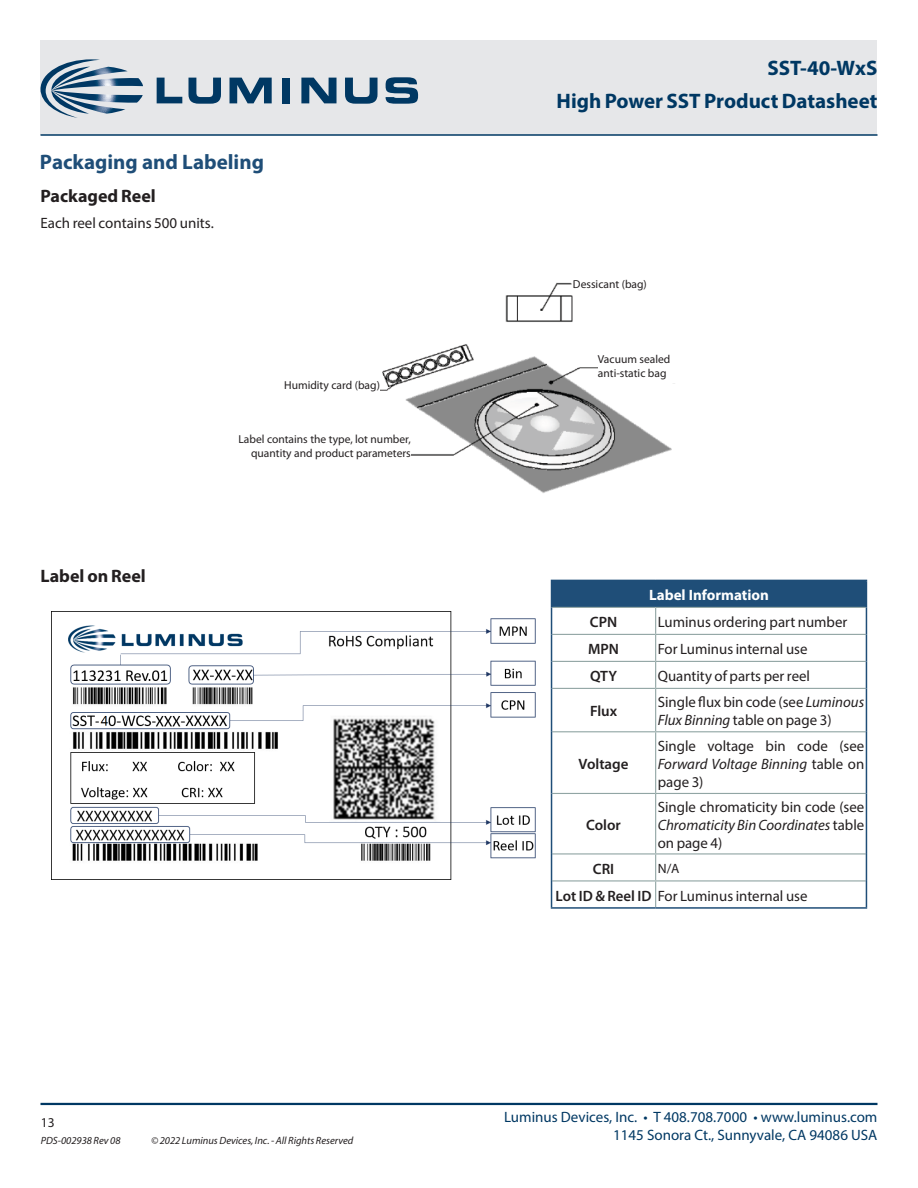
<style>
.page{position:relative;width:918px;height:1188px;background:#fff}
.page>*{position:absolute;margin:0;border:0;box-sizing:border-box;transform-origin:0 0}
.DS_Title1{font:700 21px/33px "Myriad Pro";color:#003863;text-align:right}
.t1{font:700 21px "Myriad Pro";color:#1f4e78}
.t2{font:700 18px "Myriad Pro";color:#231f20}
.t3{font:15.3px/21.9px "Calibri";color:#000;scale:.96 1}
.DS_Body_Bullet1{font:15px/18px "Myriad Pro";color:#231f20;text-align:justify}
.t4{font:15px "Myriad Pro";color:#003863}
.t5{font:600 15px "Myriad Pro";color:#231f20}
.t6{font:700 15px "Myriad Pro";color:#fff}
.DS_Body{font:13.5px "Myriad Pro";color:#231f20}
.zzFooterRight2{font:13.5px "Myriad Pro";color:#231f20}
.t7{font:11.55px/13.8px "Myriad Pro";color:#231f20}
.t8{font:10.65px/13px "Calibri";letter-spacing:.005em;color:#000}
.zzFooterRight1{font:italic 10.5px "Myriad Pro";color:#231f20}
.s1{font-style:inherit}
.s2{font-style:italic}
.s3{font-weight:600}
</style>
<div class="page">
<div style="left:40px;top:40px;width:838px;height:95px;background:#e6e7e9"></div>
<hr style="left:40px;top:1103px;width:838px;height:2px;background:#003863">
<hr style="left:40px;top:134px;width:838px;height:2px;background:#003863">
<svg style="left:41px;top:59px;width:102px;height:59px"></svg>
<svg style="left:157px;top:78px;width:25px;height:25px"></svg>
<svg style="left:189px;top:78px;width:32px;height:26px"></svg>
<svg style="left:230px;top:78px;width:42px;height:25px"></svg>
<div style="left:282px;top:78px;width:8px;height:25px;background:#003863"></div>
<svg style="left:301px;top:78px;width:36px;height:25px"></svg>
<svg style="left:345px;top:78px;width:33px;height:26px"></svg>
<svg style="left:386px;top:77px;width:32px;height:27px"></svg>
<img style="left:52px;top:611px;width:484px;height:269px">
<div style="left:552px;top:580px;width:314px;height:27px;background:#1f4e78"></div>
<svg style="left:655px;top:608px;width:1px;height:80px"></svg>
<hr style="left:655px;top:689px;width:1px;height:42px;background:#91a5a4">
<hr style="left:655px;top:732px;width:1px;height:61px;background:#91a5a4">
<hr style="left:655px;top:794px;width:1px;height:59px;background:#91a5a4">
<svg style="left:655px;top:855px;width:1px;height:52px"></svg>
<hr style="left:552px;top:607px;width:104px;height:1px;background:#91a5a4">
<hr style="left:656px;top:607px;width:210px;height:1px;background:#91a5a4">
<hr style="left:552px;top:634px;width:104px;height:1px;background:#91a5a4">
<hr style="left:656px;top:634px;width:210px;height:1px;background:#91a5a4">
<hr style="left:552px;top:661px;width:104px;height:1px;background:#91a5a4">
<hr style="left:656px;top:661px;width:210px;height:1px;background:#91a5a4">
<hr style="left:552px;top:688px;width:104px;height:1px;background:#91a5a4">
<hr style="left:656px;top:688px;width:210px;height:1px;background:#91a5a4">
<hr style="left:552px;top:731px;width:104px;height:1px;background:#91a5a4">
<hr style="left:656px;top:731px;width:210px;height:1px;background:#91a5a4">
<hr style="left:552px;top:793px;width:104px;height:1px;background:#91a5a4">
<hr style="left:656px;top:793px;width:210px;height:1px;background:#91a5a4">
<hr style="left:552px;top:853px;width:104px;height:2px;background:#91a5a4">
<hr style="left:656px;top:853px;width:210px;height:2px;background:#91a5a4">
<hr style="left:552px;top:880px;width:104px;height:2px;background:#91a5a4">
<hr style="left:656px;top:880px;width:210px;height:2px;background:#91a5a4">
<hr style="left:551px;top:580px;width:105px;height:1px;background:#1f4e78">
<hr style="left:656px;top:580px;width:211px;height:1px;background:#1f4e78">
<svg style="left:551px;top:581px;width:1px;height:107px"></svg>
<svg style="left:866px;top:581px;width:1px;height:107px"></svg>
<hr style="left:551px;top:688px;width:1px;height:44px;background:#1f4e78">
<hr style="left:866px;top:688px;width:1px;height:44px;background:#1f4e78">
<hr style="left:551px;top:732px;width:1px;height:61px;background:#1f4e78">
<hr style="left:866px;top:732px;width:1px;height:61px;background:#1f4e78">
<hr style="left:551px;top:793px;width:1px;height:61px;background:#1f4e78">
<hr style="left:866px;top:793px;width:1px;height:61px;background:#1f4e78">
<svg style="left:551px;top:854px;width:1px;height:53px"></svg>
<svg style="left:866px;top:854px;width:1px;height:53px"></svg>
<hr style="left:551px;top:907px;width:105px;height:2px;background:#1f4e78">
<hr style="left:656px;top:907px;width:211px;height:2px;background:#1f4e78">
<img style="left:380px;top:282px;width:295px;height:211px">
<div style="left:572px;top:274px;width:88px;height:21px;background:#fff"></div>
<div style="left:608px;top:348px;width:82px;height:35px;background:#fff"></div>
<div style="left:228px;top:435px;width:169px;height:34px;background:#fff"></div>
<div style="left:573px;top:279px;width:117px;height:19px;background:#fff"></div>
<div style="left:598px;top:354px;width:89px;height:28px;background:#fff"></div>
<div style="left:228px;top:435px;width:183px;height:33px;background:#fff"></div>
<p class="t1" style="left:40px;top:149px;width:226px"><span class="s1">P</span>ackaging and Labeling</p>
<p class="t2" style="left:40px;top:184px;width:117px">Packaged Reel</p>
<p class="DS_Body_Bullet1" style="left:40px;top:214px;width:175px">Each reel contains 500 units.</p>
<p class="t2" style="left:40px;top:564px;width:107px">Label on Reel</p>
<p class="t7" style="left:284px;top:378px;width:97px">Humidity card (bag)</p>
<p class="t8" style="left:284px;top:383px;width:88px">Humidity Card (bag)</p>
<p class="t7" style="left:238px;top:432px;width:174px;text-align:right">Label contains the type, lot number, quantity and product parameters</p>
<p class="t8" style="left:255px;top:438px;width:136px;text-align:right">Label: contains the type, Lot<br>#, Quality, Product parameters</p>
<p class="zzFooterRight2" style="left:41px;top:1115px;width:15px">13</p>
<p class="zzFooterRight1" style="left:41px;top:1134px;width:81px">PDS-002938 Rev 08</p>
<p class="zzFooterRight1" style="left:151px;top:1134px;width:204px">© 2022 Luminus Devices, Inc. - All Rights Reserved</p>
<p class="DS_Title1" style="left:557px;top:51px;width:322px">SST-40-WxS<br>High Power SST Product Datasheet</p>
<p class="t7" style="left:573px;top:277px;width:75px">Dessicant (bag)</p>
<p class="t8" style="left:580px;top:277px;width:67px">Desiccant (bag)</p>
<p class="t7" style="left:598px;top:352px;width:74px">Vacuum sealed anti-static bag</p>
<p class="t8" style="left:616px;top:352px;width:67px">Vacuum sealed antistatic bag</p>
<p class="t6" style="left:649px;top:585px;width:121px">Label Information</p>
<p class="t5" style="left:590px;top:613px;width:29px">CPN</p>
<p class="DS_Body_Bullet1" style="left:658px;top:613px;width:191px">Luminus ordering part number</p>
<p class="t5" style="left:588px;top:640px;width:32px">MPN</p>
<p class="DS_Body_Bullet1" style="left:658px;top:640px;width:151px">For Luminus internal use</p>
<p class="t5" style="left:590px;top:667px;width:28px">QTY</p>
<p class="DS_Body_Bullet1" style="left:658px;top:667px;width:154px">Quantity of parts per reel</p>
<p class="t5" style="left:590px;top:702px;width:29px">Flux</p>
<p class="DS_Body_Bullet1" style="left:658px;top:693px;width:208px">Single flux bin code (see <span class="s2">Luminous<br>Flux Binning</span> table on page 3)</p>
<p class="t5" style="left:579px;top:754px;width:51px">Voltage</p>
<p class="t3" style="left:730px;top:734px;width:85px">01<br>TOR-1607034</p>
<p class="DS_Body_Bullet1" style="left:658px;top:737px;width:208px">Single voltage bin code (see <span class="s2">Forward Voltage Binning</span> table on page 3)</p>
<p class="t3" style="left:579px;top:757px;width:14px">VJ</p>
<p class="t5" style="left:586px;top:815px;width:36px">Color</p>
<p class="DS_Body_Bullet1" style="left:658px;top:798px;width:208px">Single chromaticity bin code (see <span class="s2">Chromaticity Bin Coordinates</span> table on page 4)</p>
<p class="t5" style="left:593px;top:859px;width:23px">CRI</p>
<p class="DS_Body" style="left:658px;top:860px;width:23px">N/A</p>
<p class="DS_Body_Bullet1" style="left:556px;top:886px;width:253px"><span class="s3">Lot ID &amp; Reel ID</span> For Luminus internal use</p>
<p class="t4" style="left:504px;top:1108px;width:375px">Luminus Devices, Inc. • T 408.708.7000 • www.luminus.com</p>
<p class="t4" style="left:613px;top:1126px;width:266px">1145 Sonora Ct., Sunnyvale, CA 94086 USA</p>
</div>
